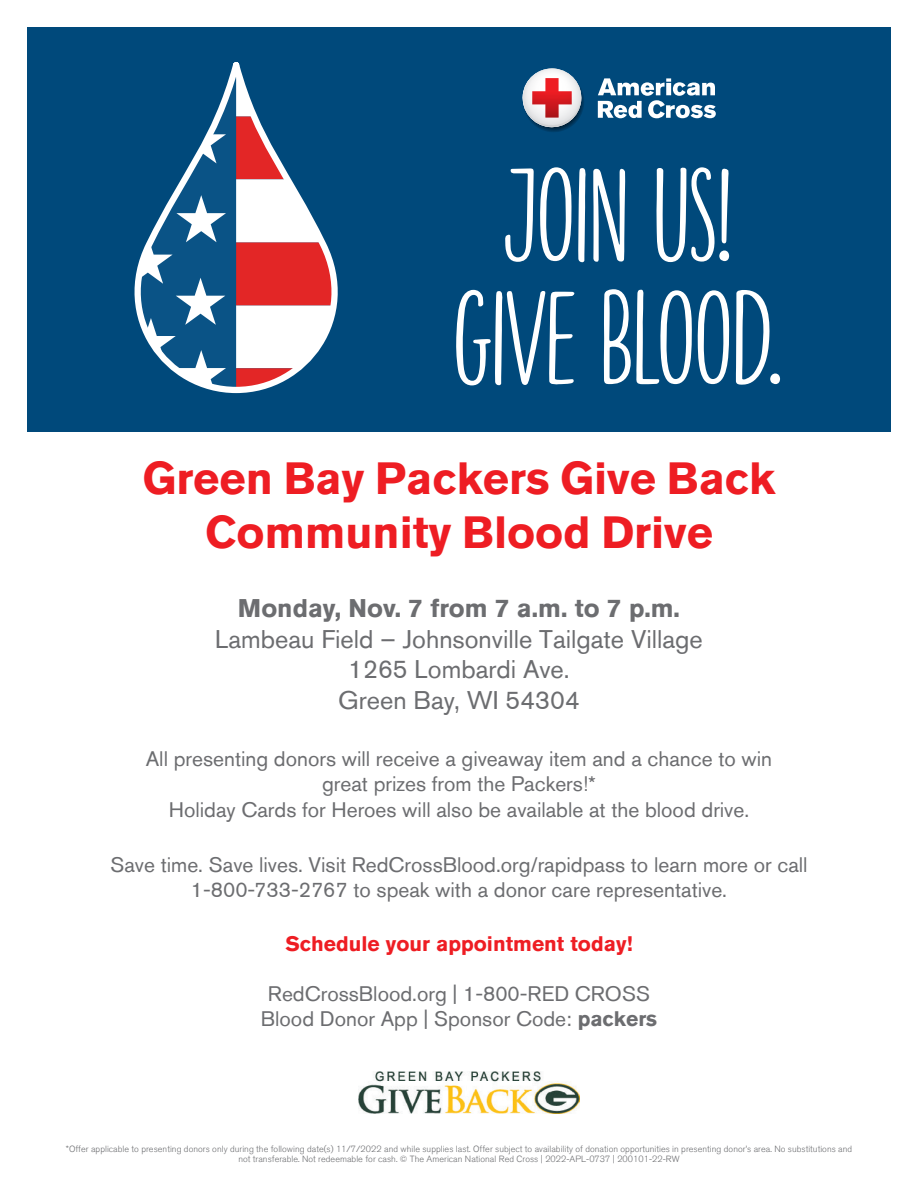
<style>
.page{position:relative;width:918px;height:1188px;background:#fff}
.page>*{position:absolute;margin:0;border:0;box-sizing:border-box;transform-origin:0 0}
.t1{font:123px/123px "Moments Sans";letter-spacing:-.015em;color:#fff;text-align:center}
.t2{font:700 45px/54px "Akzidenz Grotesk Std";color:#ee1d23;text-align:center}
.t3{font:25.5px/30.6px "Akzidenz Grotesk Std";color:#6c6d70;text-align:center}
.t4{font:700 25.5px "Akzidenz Grotesk Std";color:#6c6d70}
.t5{font:21px/25.2px "Akzidenz Grotesk Std";color:#6c6d70;text-align:center}
.t6{font:700 21px "Akzidenz Grotesk Std";color:#ee1d23}
.t7{font:300 9px/10.8px "Akzidenz Grotesk Std";letter-spacing:.005em;color:#6c6d70;text-align:center}
.s1{font-weight:700}
</style>
<div class="page">
<div style="left:27px;top:27px;width:864px;height:405px;background:#00497b"></div>
<svg style="left:134px;top:62px;width:204px;height:332px"></svg>
<svg style="left:522px;top:68px;width:62px;height:64px"></svg>
<svg style="left:598px;top:78px;width:118px;height:40px"></svg>
<img style="left:359px;top:1071px;width:220px;height:42px">
<h1 class="t1" style="left:453px;top:155px;width:334px">JOIN US!<br>GIVE BLOOD.</h1>
<h2 class="t2" style="left:143px;top:451px;width:634px">Green Bay Packers Give Back<br>Community Blood Drive</h2>
<p class="t4" style="left:238px;top:593px;width:444px">Monday, Nov. 7 from 7 a.m. to 7 p.m.</p>
<p class="t3" style="left:215px;top:623px;width:489px">Lambeau Field – Johnsonville Tailgate Village<br>1265 Lombardi Ave.<br>Green Bay, WI 54304</p>
<p class="t5" style="left:146px;top:746px;width:628px">All presenting donors will receive a giveaway item and a chance to win great prizes from the Packers!*<br>Holiday Cards for Heroes will also be available at the blood drive.</p>
<p class="t5" style="left:110px;top:852px;width:699px">Save time. Save lives. Visit RedCrossBlood.org/rapidpass to learn more or call<br>1-800-733-2767 to speak with a donor care representative.</p>
<p class="t6" style="left:285px;top:932px;width:349px">Schedule your appointment today!</p>
<p class="t5" style="left:261px;top:981px;width:398px">RedCrossBlood.org | 1-800-RED CROSS<br>Blood Donor App | Sponsor Code: <span class="s1">packers</span></p>
<p class="t7" style="left:66px;top:1143px;width:788px">*Offer applicable to presenting donors only during the following date(s) 11/7/2022 and while supplies last. Offer subject to availability of donation opportunities in presenting donor’s area. No substitutions and not transferable. Not redeemable for cash. © The American National Red Cross | 2022-APL-0737 | 200101-22-RW</p>
</div>
